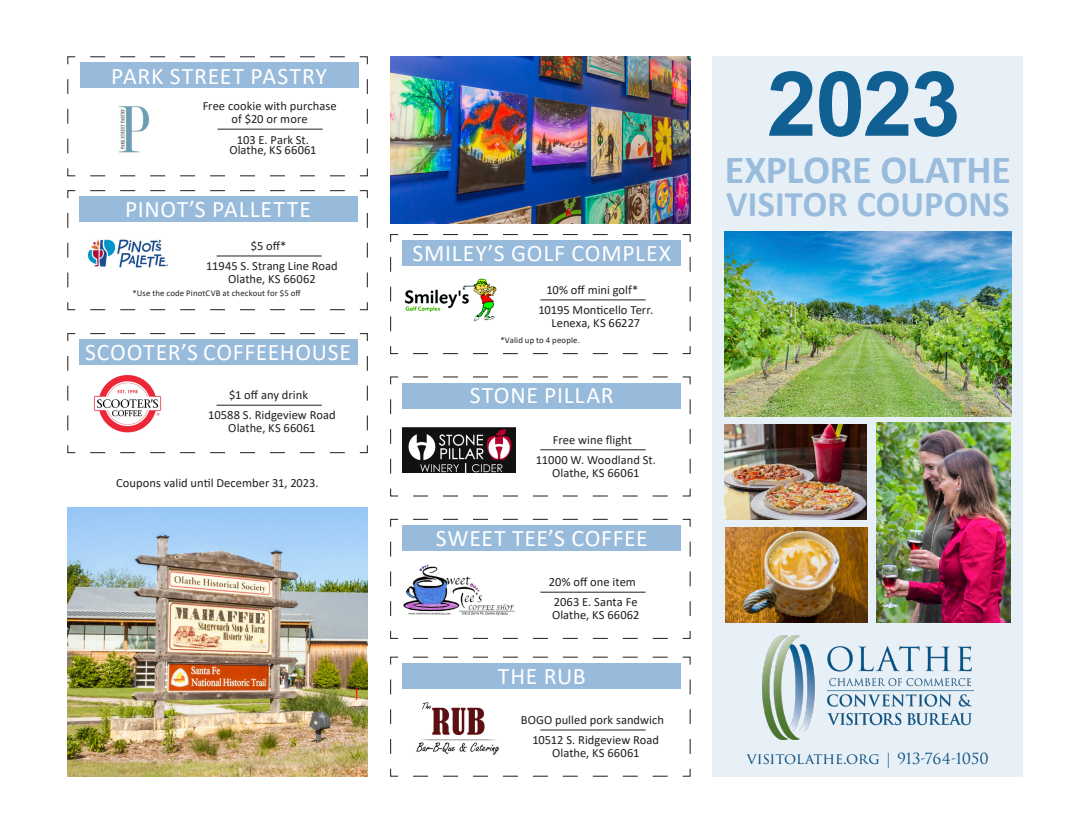
<style>
.page{position:relative;width:1080px;height:833px;background:#fff}
.page>*{position:absolute;margin:0;border:0;box-sizing:border-box;transform-origin:0 0}
.Paragraph_Text__Fron{font:700 90px "Arial";color:#106093}
.Paragraph_Text__Fron-2{font:700 40px "Calibri";letter-spacing:-.005em;color:#99bbdc}
.Paragraph_Text__Fron-3{font:700 36.25px "Calibri";letter-spacing:.005em;color:#99bbdc}
.t1{font:23.75px "Calibri";letter-spacing:.03em;color:#fff}
.t2{font:15px "Trajan Pro 3";color:#084c7c}
.t3{font:12.5px "Calibri";letter-spacing:.005em;color:#231f20}
.t4{font:8.75px "Calibri";letter-spacing:.015em;color:#231f20}
</style>
<div class="page">
<div style="left:712px;top:56px;width:311px;height:720px;background:#e8f0f7"></div>
<img style="left:876px;top:423px;width:135px;height:199px">
<img style="left:725px;top:424px;width:142px;height:95px">
<img style="left:725px;top:232px;width:286px;height:184px">
<img style="left:726px;top:527px;width:142px;height:95px">
<img style="left:390px;top:56px;width:300px;height:168px">
<img style="left:68px;top:507px;width:300px;height:269px">
<svg style="left:67px;top:56px;width:301px;height:121px"></svg>
<div style="left:80px;top:63px;width:278px;height:25px;background:#98badb"></div>
<hr style="left:218px;top:129px;width:105px;height:1px;background:#231f20">
<img style="left:109px;top:104px;width:48px;height:50px">
<svg style="left:67px;top:190px;width:301px;height:121px"></svg>
<svg style="left:67px;top:333px;width:301px;height:120px"></svg>
<img style="left:78px;top:221px;width:99px;height:65px">
<img style="left:92px;top:369px;width:72px;height:73px">
<div style="left:79px;top:197px;width:278px;height:25px;background:#98badb"></div>
<div style="left:79px;top:340px;width:278px;height:25px;background:#98badb"></div>
<hr style="left:217px;top:256px;width:105px;height:1px;background:#231f20">
<hr style="left:217px;top:405px;width:105px;height:1px;background:#231f20">
<svg style="left:390px;top:234px;width:301px;height:120px"></svg>
<img style="left:398px;top:267px;width:107px;height:66px">
<div style="left:403px;top:241px;width:278px;height:25px;background:#98badb"></div>
<hr style="left:540px;top:299px;width:106px;height:1px;background:#231f20">
<svg style="left:390px;top:376px;width:301px;height:121px"></svg>
<img style="left:403px;top:427px;width:112px;height:46px">
<div style="left:403px;top:383px;width:278px;height:25px;background:#98badb"></div>
<hr style="left:540px;top:449px;width:106px;height:1px;background:#231f20">
<svg style="left:390px;top:518px;width:301px;height:121px"></svg>
<img style="left:403px;top:562px;width:112px;height:55px">
<div style="left:403px;top:525px;width:278px;height:25px;background:#98badb"></div>
<hr style="left:540px;top:592px;width:106px;height:1px;background:#231f20">
<svg style="left:390px;top:656px;width:301px;height:121px"></svg>
<div style="left:403px;top:663px;width:278px;height:25px;background:#98badb"></div>
<hr style="left:540px;top:729px;width:106px;height:1px;background:#231f20">
<img style="left:415px;top:696px;width:88px;height:61px">
<img style="left:762px;top:635px;width:212px;height:104px">
<p class="t1" style="left:111px;top:60px;width:217px">PARK STREET PASTRY</p>
<p class="t3" style="left:203px;top:97px;width:135px">Free cookie with purchase</p>
<p class="t3" style="left:232px;top:110px;width:77px">of $20 or more</p>
<p class="t3" style="left:237px;top:131px;width:74px">103 E. Park St.</p>
<p class="t3" style="left:229px;top:141px;width:89px">Olathe, KS 66061</p>
<p class="t1" style="left:125px;top:193px;width:187px">PINOT’S PALLETTE</p>
<p class="t3" style="left:251px;top:237px;width:37px">$5 off*</p>
<p class="t3" style="left:206px;top:257px;width:133px">11945 S. Strang Line Road</p>
<p class="t3" style="left:228px;top:270px;width:89px">Olathe, KS 66062</p>
<p class="t4" style="left:132px;top:287px;width:170px">*Use the code PinotCVB at checkout for $5 off</p>
<p class="t1" style="left:85px;top:335px;width:267px">SCOOTER’S COFFEEHOUSE</p>
<p class="t3" style="left:229px;top:386px;width:80px">$1 off any drink</p>
<p class="t3" style="left:208px;top:406px;width:129px">10588 S. Ridgeview Road</p>
<p class="t3" style="left:228px;top:419px;width:89px">Olathe, KS 66061</p>
<p class="t3" style="left:116px;top:474px;width:204px">Coupons valid until December 31, 2023.</p>
<p class="t1" style="left:413px;top:236px;width:260px">SMILEY’S GOLF COMPLEX</p>
<p class="t3" style="left:546px;top:281px;width:94px">10% off mini golf*</p>
<p class="t3" style="left:538px;top:301px;width:116px">10195 Monticello Terr.</p>
<p class="t3" style="left:551px;top:314px;width:90px">Lenexa, KS 66227</p>
<p class="t4" style="left:500px;top:334px;width:81px">*Valid up to 4 people.</p>
<p class="t1" style="left:470px;top:379px;width:145px">STONE PILLAR</p>
<p class="t3" style="left:553px;top:431px;width:81px">Free wine flight</p>
<p class="t3" style="left:536px;top:451px;width:122px">11000 W. Woodland St.</p>
<p class="t3" style="left:552px;top:463px;width:89px">Olathe, KS 66061</p>
<p class="t1" style="left:436px;top:521px;width:213px">SWEET TEE’S COFFEE</p>
<p class="t3" style="left:549px;top:573px;width:88px">20% off one item</p>
<p class="t3" style="left:554px;top:593px;width:85px">2063 E. Santa Fe</p>
<p class="t3" style="left:552px;top:606px;width:89px">Olathe, KS 66062</p>
<p class="t1" style="left:498px;top:659px;width:89px">THE RUB</p>
<p class="t3" style="left:521px;top:711px;width:145px">BOGO pulled pork sandwich</p>
<p class="t3" style="left:532px;top:731px;width:128px">10512 S. Ridgeview Road</p>
<p class="t3" style="left:552px;top:743px;width:89px">Olathe, KS 66061</p>
<p class="Paragraph_Text__Fron" style="left:767px;top:41px;width:195px">2023</p>
<p class="Paragraph_Text__Fron-2" style="left:725px;top:142px;width:288px">EXPLORE OLATHE</p>
<p class="Paragraph_Text__Fron-3" style="left:726px;top:178px;width:285px">VISITOR COUPONS</p>
<p class="t2" style="left:747px;top:748px;width:243px">VISITOLATHE.ORG | 913-764-1050</p>
</div>
